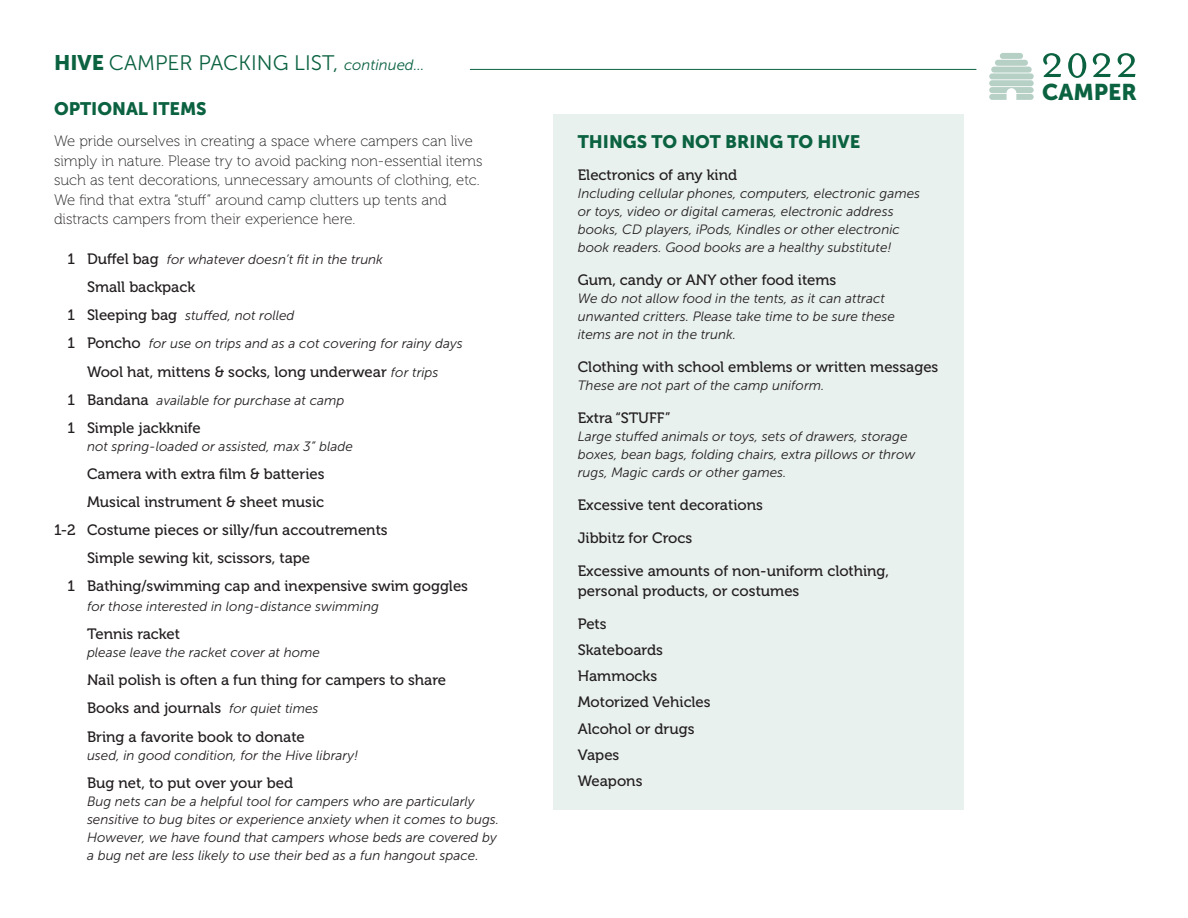
<style>
.page{position:relative;width:1188px;height:918px;background:#fff}
.page>*{position:absolute;margin:0;border:0;box-sizing:border-box;transform-origin:0 0}
.t1{font:53.1px "Mrs Eaves Small Caps";color:#0b6241}
.t2{font:22.65px "Museo Sans 900";color:#0b6241}
.Aloha_Body_Copy{font:21px "Museo Sans 300";color:#0b6241}
.Aloha_Body_Copy-2{font:18px "Museo Sans 900";color:#0b6241}
.Aloha_Body_Copy-3{font:15px/19.5px "Museo 500";color:#231f20}
.Aloha_Body_Copy-4{font:15px/19.5px "Museo 100";color:#231f20}
.Aloha_Body_Copy-5{font:italic 13.5px/18px "Museo Sans 300";color:#231f20}
.s1{font-family:"Museo Sans 900"}
.s2{font-style:italic;font-size:15px}
.s3{font-family:"Museo 500";font-style:normal;font-size:15px}
.s4{font-family:"Museo Sans 300";font-style:italic;font-size:13.5px}
</style>
<div class="page">
<div style="left:554px;top:115px;width:410px;height:695px;background:#e9f1ee"></div>
<hr style="left:470px;top:69px;width:506px;height:1px;background:#0b6241">
<div style="left:991px;top:67px;width:41px;height:6px;background:#b6d0c6;border-radius:3px"></div>
<div style="left:989px;top:73px;width:45px;height:6px;background:#b6d0c6;border-radius:3px"></div>
<div style="left:995px;top:60px;width:33px;height:6px;background:#b6d0c6;border-radius:3px"></div>
<div style="left:1000px;top:53px;width:23px;height:6px;background:#b6d0c6;border-radius:3px"></div>
<div style="left:989px;top:80px;width:45px;height:6px;background:#b6d0c6;border-radius:3px"></div>
<svg style="left:989px;top:87px;width:45px;height:13px"></svg>
<p class="Aloha_Body_Copy" style="left:54px;top:51px;width:372px"><span class="s1">HIVE</span> CAMPER PACKING LIST, <span class="s2">continued…</span></p>
<p class="Aloha_Body_Copy-2" style="left:54px;top:98px;width:154px">OPTIONAL ITEMS</p>
<p class="Aloha_Body_Copy-4" style="left:54px;top:132px;width:430px">We pride ourselves in creating a space where campers can live simply in nature. Please try to avoid packing non-essential items such as tent decorations, unnecessary amounts of clothing, etc.<br>We find that extra “stuff” around camp clutters up tents and distracts campers from their experience here.</p>
<p class="Aloha_Body_Copy-5" style="left:67px;top:250px;width:317px"><span class="s3">1 Duffel bag</span> for whatever doesn’t fit in the trunk</p>
<p class="Aloha_Body_Copy-3" style="left:87px;top:277px;width:110px">Small backpack</p>
<p class="Aloha_Body_Copy-5" style="left:67px;top:307px;width:229px"><span class="s3">1 Sleeping bag</span> stuffed, not rolled</p>
<p class="Aloha_Body_Copy-5" style="left:67px;top:335px;width:397px"><span class="s3">1 Poncho</span> for use on trips and as a cot covering for rainy days</p>
<p class="Aloha_Body_Copy-3" style="left:87px;top:362px;width:353px">Wool hat, mittens &amp; socks, long underwear <span class="s4">for trips</span></p>
<p class="Aloha_Body_Copy-5" style="left:67px;top:391px;width:279px"><span class="s3">1 Bandana</span> available for purchase at camp</p>
<p class="Aloha_Body_Copy-3" style="left:67px;top:418px;width:135px">1 Simple jackknife</p>
<p class="Aloha_Body_Copy-5" style="left:87px;top:437px;width:267px">not spring-loaded or assisted, max 3” blade</p>
<p class="Aloha_Body_Copy-3" style="left:87px;top:464px;width:239px">Camera with extra film &amp; batteries</p>
<p class="Aloha_Body_Copy-3" style="left:87px;top:492px;width:239px">Musical instrument &amp; sheet music</p>
<p class="Aloha_Body_Copy-3" style="left:54px;top:521px;width:335px">1-2 Costume pieces or silly/fun accoutrements</p>
<p class="Aloha_Body_Copy-3" style="left:87px;top:549px;width:225px">Simple sewing kit, scissors, tape</p>
<p class="Aloha_Body_Copy-3" style="left:67px;top:577px;width:402px">1 Bathing/swimming cap and inexpensive swim goggles</p>
<p class="Aloha_Body_Copy-5" style="left:87px;top:597px;width:293px">for those interested in long-distance swimming</p>
<p class="Aloha_Body_Copy-3" style="left:87px;top:624px;width:95px">Tennis racket</p>
<p class="Aloha_Body_Copy-5" style="left:87px;top:644px;width:235px">please leave the racket cover at home</p>
<p class="Aloha_Body_Copy-3" style="left:87px;top:671px;width:361px">Nail polish is often a fun thing for campers to share</p>
<p class="Aloha_Body_Copy-3" style="left:87px;top:699px;width:233px">Books and journals <span class="s4">for quiet times</span></p>
<p class="Aloha_Body_Copy-3" style="left:87px;top:727px;width:219px">Bring a favorite book to donate</p>
<p class="Aloha_Body_Copy-5" style="left:87px;top:746px;width:273px">used, in good condition, for the Hive library!</p>
<p class="Aloha_Body_Copy-3" style="left:87px;top:773px;width:208px">Bug net, to put over your bed</p>
<p class="Aloha_Body_Copy-5" style="left:87px;top:792px;width:414px">Bug nets can be a helpful tool for campers who are particularly sensitive to bug bites or experience anxiety when it comes to bugs.<br>However, we have found that campers whose beds are covered by a bug net are less likely to use their bed as a fun hangout space.</p>
<p class="Aloha_Body_Copy-2" style="left:578px;top:132px;width:284px">THINGS TO NOT BRING TO HIVE</p>
<p class="Aloha_Body_Copy-3" style="left:578px;top:165px;width:161px">Electronics of any kind</p>
<p class="Aloha_Body_Copy-5" style="left:578px;top:185px;width:344px">Including cellular phones, computers, electronic games or toys, video or digital cameras, electronic address books, CD players, iPods, Kindles or other electronic book readers. Good books are a healthy substitute!</p>
<p class="Aloha_Body_Copy-3" style="left:578px;top:270px;width:260px">Gum, candy or ANY other food items</p>
<p class="Aloha_Body_Copy-5" style="left:578px;top:290px;width:319px">We do not allow food in the tents, as it can attract unwanted critters. Please take time to be sure these items are not in the trunk.</p>
<p class="Aloha_Body_Copy-3" style="left:578px;top:357px;width:362px">Clothing with school emblems or written messages</p>
<p class="Aloha_Body_Copy-5" style="left:578px;top:377px;width:248px">These are not part of the camp uniform.</p>
<p class="Aloha_Body_Copy-3" style="left:578px;top:408px;width:94px">Extra “STUFF”</p>
<p class="Aloha_Body_Copy-5" style="left:578px;top:428px;width:339px">Large stuffed animals or toys, sets of drawers, storage boxes, bean bags, folding chairs, extra pillows or throw rugs, Magic cards or other games.</p>
<p class="Aloha_Body_Copy-3" style="left:578px;top:495px;width:187px">Excessive tent decorations</p>
<p class="Aloha_Body_Copy-3" style="left:578px;top:528px;width:116px">Jibbitz for Crocs</p>
<p class="Aloha_Body_Copy-3" style="left:578px;top:561px;width:313px">Excessive amounts of non-uniform clothing, personal products, or costumes</p>
<p class="Aloha_Body_Copy-3" style="left:578px;top:614px;width:30px">Pets</p>
<p class="Aloha_Body_Copy-3" style="left:578px;top:640px;width:87px">Skateboards</p>
<p class="Aloha_Body_Copy-3" style="left:578px;top:666px;width:81px">Hammocks</p>
<p class="Aloha_Body_Copy-3" style="left:578px;top:693px;width:134px">Motorized Vehicles</p>
<p class="Aloha_Body_Copy-3" style="left:578px;top:719px;width:118px">Alcohol or drugs</p>
<p class="Aloha_Body_Copy-3" style="left:578px;top:745px;width:43px">Vapes</p>
<p class="Aloha_Body_Copy-3" style="left:578px;top:771px;width:66px">Weapons</p>
<p class="t1" style="left:1040px;top:34px;width:101px">2022</p>
<p class="t2" style="left:1042px;top:79px;width:97px">CAMPER</p>
</div>
